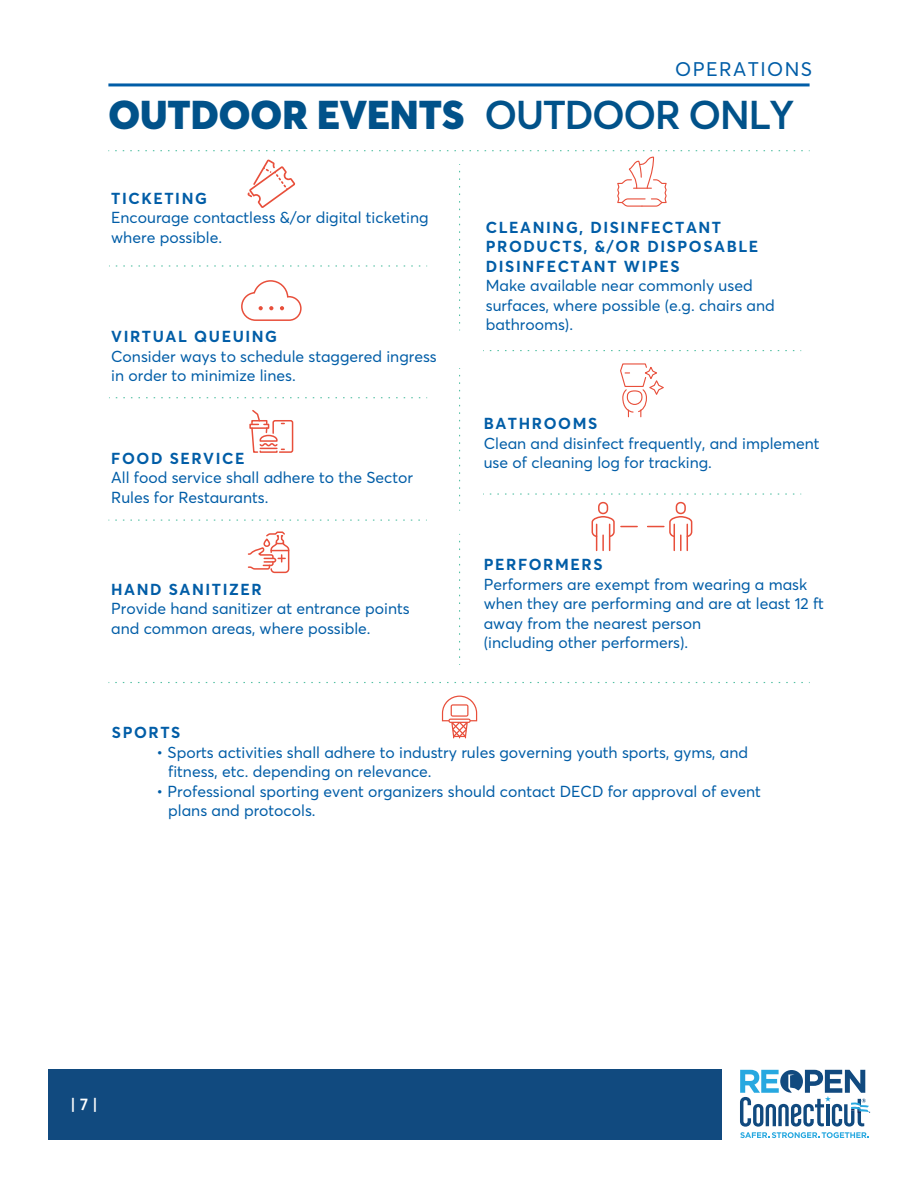
<style>
.page{position:relative;width:918px;height:1188px;background:#fff}
.page>*{position:absolute;margin:0;border:0;box-sizing:border-box;transform-origin:0 0}
.t1{font:900 39.75px "Averta PE";color:#01528a}
.t2{font:19.5px "Averta PE";letter-spacing:.075em;color:#015da7}
.t3{font:600 16.5px "Averta PE";color:#fff}
.t4{font:15.75px/19.5px "Averta PE";color:#015da7}
.t5{font:700 15.75px/19.5px "Averta PE";letter-spacing:.1em;color:#015da7}
.s1{font-weight:600}
.s2{font-size:16.5px}
</style>
<div class="page">
<hr style="left:108px;top:83px;width:702px;height:3px;background:#015da7">
<svg style="left:109px;top:682px;width:701px;height:1px"></svg>
<div style="left:48px;top:1069px;width:673px;height:71px;background:#114a7f"></div>
<svg style="left:740px;top:1070px;width:129px;height:68px"></svg>
<svg style="left:459px;top:368px;width:1px;height:136px"></svg>
<svg style="left:459px;top:534px;width:1px;height:124px"></svg>
<svg style="left:116px;top:397px;width:311px;height:1px"></svg>
<svg style="left:109px;top:520px;width:318px;height:1px"></svg>
<svg style="left:490px;top:493px;width:311px;height:2px"></svg>
<svg style="left:490px;top:350px;width:311px;height:1px"></svg>
<svg style="left:620px;top:363px;width:44px;height:54px"></svg>
<svg style="left:108px;top:150px;width:702px;height:174px"></svg>
<svg style="left:249px;top:410px;width:45px;height:43px"></svg>
<svg style="left:247px;top:531px;width:43px;height:43px"></svg>
<div style="left:598px;top:502px;width:10px;height:12px;border:2px solid #e84f3b;border-radius:4px"></div>
<svg style="left:591px;top:516px;width:24px;height:34px"></svg>
<div style="left:676px;top:502px;width:10px;height:12px;border:2px solid #e84f3b;border-radius:4px"></div>
<svg style="left:621px;top:526px;width:16px;height:1px"></svg>
<svg style="left:648px;top:516px;width:45px;height:34px"></svg>
<svg style="left:442px;top:696px;width:35px;height:42px"></svg>
<p class="t2" style="left:675px;top:55px;width:139px">OPERATIONS</p>
<h1 class="t1" style="left:108px;top:87px;width:688px">OUTDOOR EVENTS <span class="s1">OUTDOOR ONLY</span></h1>
<p class="t5" style="left:111px;top:188px;width:97px">TICKETING</p>
<p class="t4" style="left:111px;top:207px;width:319px">Encourage contactless &amp;/or digital ticketing where possible.</p>
<p class="t5" style="left:111px;top:326px;width:167px">VIRTUAL QUEUING</p>
<p class="t4" style="left:111px;top:346px;width:327px">Consider ways to schedule staggered ingress in order to minimize lines.</p>
<p class="t5" style="left:111px;top:448px;width:135px">FOOD SERVICE</p>
<p class="t4" style="left:111px;top:467px;width:303px">All food service shall adhere to the Sector<br>Rules for Restaurants.</p>
<p class="t5" style="left:111px;top:579px;width:152px">HAND SANITIZER</p>
<p class="t4" style="left:111px;top:598px;width:300px">Provide hand sanitizer at entrance points and common areas, where possible.</p>
<p class="t5" style="left:486px;top:217px;width:274px">CLEANING, DISINFECTANT<br>PRODUCTS, &amp;/OR DISPOSABLE<br>DISINFECTANT WIPES</p>
<p class="t4" style="left:486px;top:275px;width:290px">Make available near commonly used surfaces, where possible (e.g. chairs and bathrooms).</p>
<p class="t5" style="left:484px;top:413px;width:115px">BATHROOMS</p>
<p class="t4" style="left:484px;top:433px;width:337px">Clean and disinfect frequently, and implement use of cleaning log for tracking.</p>
<p class="t5" style="left:484px;top:554px;width:120px">PERFORMERS</p>
<p class="t4" style="left:484px;top:574px;width:342px">Performers are exempt from wearing a mask when they are performing and are at least 12 ft away from the nearest person<br>(including other performers).</p>
<p class="t5" style="left:112px;top:722px;width:70px">SPORTS</p>
<p class="t4" style="left:168px;top:742px;width:581px;text-indent:-12px"><span class="s2">•</span> Sports activities shall adhere to industry rules governing youth sports, gyms, and fitness, etc. depending on relevance.</p>
<p class="t4" style="left:168px;top:781px;width:594px;text-indent:-12px"><span class="s2">•</span> Professional sporting event organizers should contact DECD for approval of event plans and protocols.</p>
<p class="t3" style="left:70px;top:1093px;width:29px">| 7 |</p>
</div>
